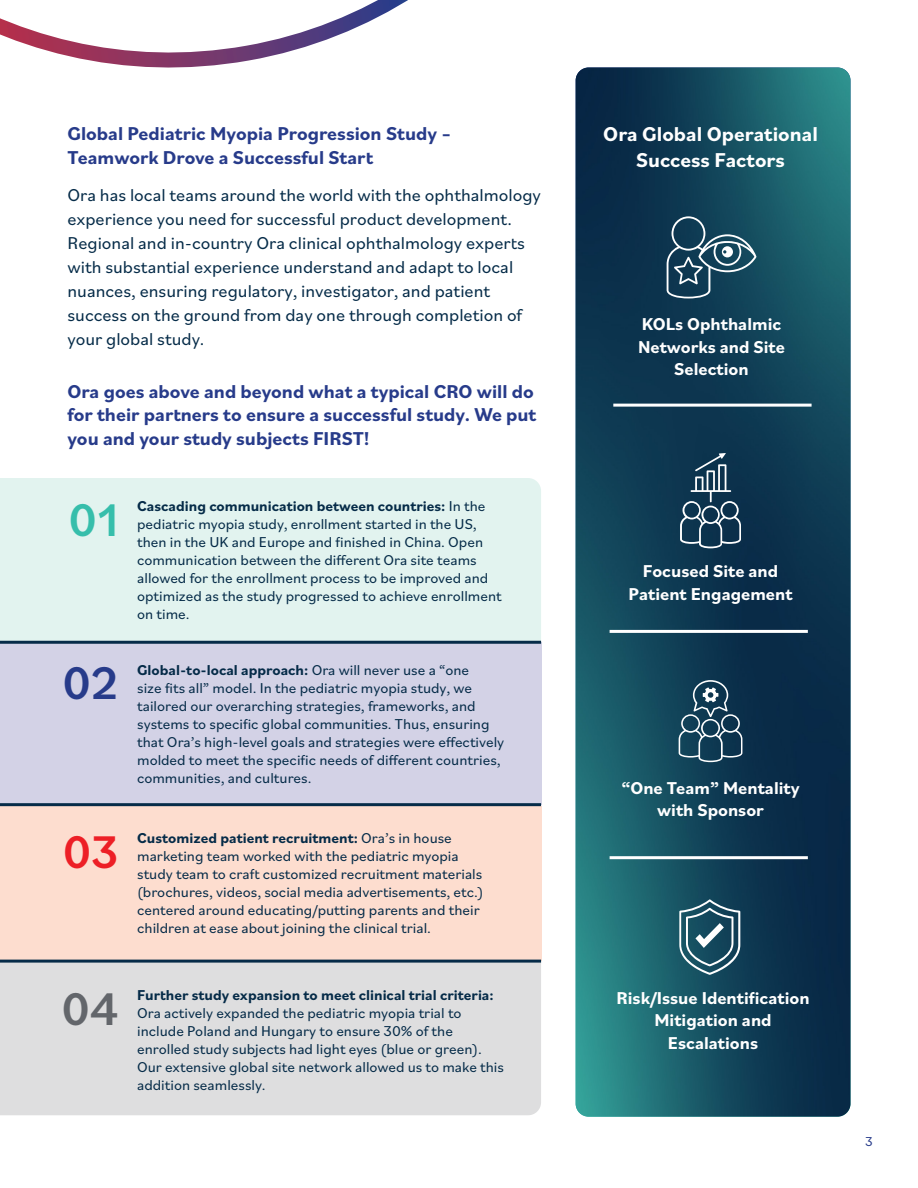
<style>
.page{position:relative;width:918px;height:1188px;background:#fff}
.page>*{position:absolute;margin:0;border:0;box-sizing:border-box;transform-origin:0 0}
.t1{font:500 48px "Bilo";color:#36beab}
.t2{font:500 48px "Bilo";color:#273b8a}
.t3{font:500 48px "Bilo";color:#ed1f26}
.t4{font:500 48px "Bilo";color:#63666b}
.Body_copy{font:700 21px/25.2px "Bilo";color:#fff;text-align:center}
.Body_copy-2{font:700 19.5px/23.4px "Bilo";color:#273b8a}
.Body_copy-3{font:18px/24px "Bilo";color:#052b48}
.Body_copy-4{font:700 18px/22.5px "Bilo";color:#fff;text-align:center}
.Body_copy-5{font:15px/18px "Bilo";color:#052b48}
.t5{font:13.5px "Bilo";color:#273b8a}
.s1{font-weight:700}
</style>
<div class="page">
<div style="left:0;top:963px;width:541px;height:152px;background:#dededf"></div>
<div style="left:0;top:806px;width:541px;height:155px;background:#fdddcf"></div>
<div style="left:0;top:643px;width:541px;height:162px;background:#d3d2e6"></div>
<div style="left:0;top:478px;width:541px;height:163px;background:#e2f3ef"></div>
<img style="left:576px;top:68px;width:274px;height:1049px">
<svg style="left:667px;top:216px;width:89px;height:82px;background:#355c70"></svg>
<svg style="left:680px;top:453px;width:61px;height:95px;background:#35556b"></svg>
<svg style="left:679px;top:680px;width:64px;height:82px;background:#34586d"></svg>
<svg style="left:679px;top:899px;width:61px;height:76px;background:#446e7e"></svg>
<hr style="left:613px;top:404px;width:199px;height:3px;background:#fff">
<hr style="left:610px;top:630px;width:198px;height:3px;background:#fff">
<hr style="left:610px;top:856px;width:198px;height:3px;background:#fff">
<svg style="left:0;top:0;width:652px;height:96px"></svg>
<hr style="left:0;top:641px;width:541px;height:3px;background:#052b48">
<hr style="left:0;top:803px;width:541px;height:3px;background:#052b48">
<hr style="left:0;top:960px;width:541px;height:3px;background:#052b48">
<p class="Body_copy-2" style="left:68px;top:121px;width:385px">Global Pediatric Myopia Progression Study –<br>Teamwork Drove a Successful Start</p>
<p class="Body_copy-3" style="left:68px;top:183px;width:475px">Ora has local teams around the world with the ophthalmology experience you need for successful product development.<br>Regional and in-country Ora clinical ophthalmology experts with substantial experience understand and adapt to local nuances, ensuring regulatory, investigator, and patient success on the ground from day one through completion of your global study.</p>
<p class="Body_copy-2" style="left:68px;top:379px;width:470px">Ora goes above and beyond what a typical CRO will do for their partners to ensure a successful study. We put you and your study subjects FIRST!</p>
<p class="t1" style="left:68px;top:487px;width:52px">01</p>
<p class="Body_copy-5" style="left:137px;top:497px;width:366px"><span class="s1">Cascading communication between countries:</span> In the pediatric myopia study, enrollment started in the US, then in the UK and Europe and finished in China. Open communication between the different Ora site teams allowed for the enrollment process to be improved and optimized as the study progressed to achieve enrollment on time.</p>
<p class="t2" style="left:63px;top:650px;width:57px">02</p>
<p class="Body_copy-5" style="left:137px;top:660px;width:369px"><span class="s1">Global-to-local approach:</span> Ora will never use a “one<br>size fits all” model. In the pediatric myopia study, we tailored our overarching strategies, frameworks, and systems to specific global communities. Thus, ensuring that Ora’s high-level goals and strategies were effectively molded to meet the specific needs of different countries, communities, and cultures.</p>
<p class="t3" style="left:63px;top:819px;width:57px">03</p>
<p class="Body_copy-5" style="left:137px;top:828px;width:348px"><span class="s1">Customized patient recruitment:</span> Ora’s in house marketing team worked with the pediatric myopia study team to craft customized recruitment materials (brochures, videos, social media advertisements, etc.) centered around educating/putting parents and their children at ease about joining the clinical trial.</p>
<p class="t4" style="left:62px;top:976px;width:59px">04</p>
<p class="Body_copy-5" style="left:137px;top:985px;width:368px"><span class="s1">Further study expansion to meet clinical trial criteria:<br></span>Ora actively expanded the pediatric myopia trial to include Poland and Hungary to ensure 30% of the enrolled study subjects had light eyes (blue or green).<br>Our extensive global site network allowed us to make this addition seamlessly.</p>
<p class="Body_copy" style="left:603px;top:121px;width:216px">Ora Global Operational<br>Success Factors</p>
<p class="Body_copy-4" style="left:638px;top:312px;width:149px">KOLs Ophthalmic<br>Networks and Site<br>Selection</p>
<p class="Body_copy-4" style="left:628px;top:559px;width:165px">Focused Site and<br>Patient Engagement</p>
<p class="Body_copy-4" style="left:621px;top:776px;width:180px">“One Team” Mentality with Sponsor</p>
<p class="Body_copy-4" style="left:617px;top:986px;width:195px">Risk/Issue Identification<br>Mitigation and<br>Escalations</p>
<p class="t5" style="left:865px;top:1132px;width:9px">3</p>
</div>
